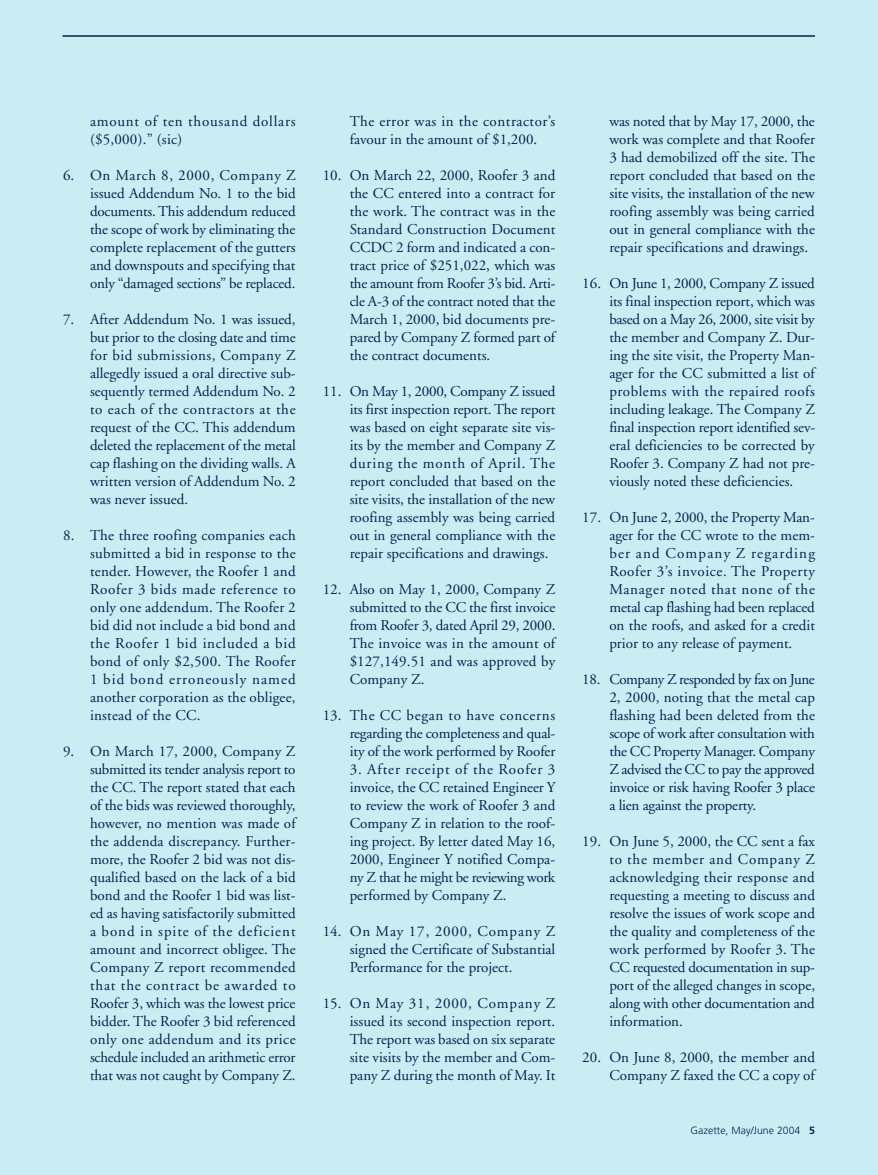
<style>
.page{position:relative;width:878px;height:1175px;background:#fff}
.page>*{position:absolute;margin:0;border:0;box-sizing:border-box;transform-origin:0 0}
.t1{font:15px/18px "Adobe Garamond";color:#00244b;text-align:justify}
.t2{font:15px/18px "Adobe Garamond";letter-spacing:.035em;color:#00244b}
.t3{font:15px/18px "Adobe Garamond";letter-spacing:.05em;color:#00244b}
.t4{font:300 10.5px "Frutiger";color:#00244b}
.s1{font-weight:700}
</style>
<div class="page">
<div style="left:0;top:0;width:878px;height:1174px;background:#ccecf4"></div>
<hr style="left:62px;top:35px;width:753px;height:2px;background:#00244b">
<p class="t3" style="left:90px;top:114px;width:207px">amount of ten thousand dollars ($5,000).” (sic)</p>
<p class="t1" style="left:90px;top:168px;width:207px;text-indent:-27px">6. On March 8, 2000, Company Z issued Addendum No. 1 to the bid documents. This addendum reduced the scope of work by eliminating the complete replacement of the gutters and downspouts and specifying that only “damaged sections” be replaced.</p>
<p class="t1" style="left:90px;top:312px;width:207px;text-indent:-27px">7. After Addendum No. 1 was issued, but prior to the closing date and time for bid submissions, Company Z allegedly issued a oral directive sub&shy;sequently termed Addendum No. 2 to each of the contractors at the request of the CC. This addendum deleted the replacement of the metal cap flashing on the dividing walls. A written version of Addendum No. 2 was never issued.</p>
<p class="t1" style="left:90px;top:528px;width:207px;text-indent:-27px">8. The three roofing companies each submitted a bid in response to the tender. However, the Roofer 1 and Roofer 3 bids made reference to only one addendum. The Roofer 2 bid did not include a bid bond and the Roofer 1 bid included a bid bond of only $2,500. The Roofer 1 bid bond erroneously named another corporation as the obligee, instead of the CC.</p>
<p class="t1" style="left:90px;top:744px;width:207px;text-indent:-27px">9. On March 17, 2000, Company Z submitted its tender analysis report to the CC. The report stated that each of the bids was reviewed thoroughly, however, no mention was made of the addenda discrepancy. Further&shy;more, the Roofer 2 bid was not dis&shy;qualified based on the lack of a bid bond and the Roofer 1 bid was list&shy;ed as having satisfactorily submitted a bond in spite of the deficient amount and incorrect obligee. The Company Z report recommended that the contract be awarded to Roofer 3, which was the lowest price bidder. The Roofer 3 bid referenced only one addendum and its price schedule included an arithmetic error that was not caught by Company Z.</p>
<p class="t2" style="left:350px;top:114px;width:207px">The error was in the contractor’s favour in the amount of $1,200.</p>
<p class="t1" style="left:350px;top:168px;width:207px;text-indent:-27px">10. On March 22, 2000, Roofer 3 and the CC entered into a contract for the work. The contract was in the Standard Construction Document CCDC 2 form and indicated a con&shy;tract price of $251,022, which was the amount from Roofer 3’s bid. Arti&shy;cle A-3 of the contract noted that the March 1, 2000, bid documents pre&shy;pared by Company Z formed part of the contract documents.</p>
<p class="t1" style="left:350px;top:384px;width:207px;text-indent:-27px">11. On May 1, 2000, Company Z issued its first inspection report. The report was based on eight separate site vis&shy;its by the member and Company Z during the month of April. The report concluded that based on the site visits, the installation of the new roofing assembly was being carried out in general compliance with the repair specifications and drawings.</p>
<p class="t1" style="left:350px;top:582px;width:207px;text-indent:-27px">12. Also on May 1, 2000, Company Z submitted to the CC the first invoice from Roofer 3, dated April 29, 2000.<br>The invoice was in the amount of $127,149.51 and was approved by Company Z.</p>
<p class="t1" style="left:350px;top:708px;width:207px;text-indent:-27px">13. The CC began to have concerns regarding the completeness and qual&shy;ity of the work performed by Roofer</p>
<p class="t1" style="left:350px;top:762px;width:207px">3. After receipt of the Roofer 3 invoice, the CC retained Engineer Y to review the work of Roofer 3 and Company Z in relation to the roof&shy;ing project. By letter dated May 16, 2000, Engineer Y notified Compa&shy;ny Z that he might be reviewing work performed by Company Z.</p>
<p class="t1" style="left:350px;top:924px;width:207px;text-indent:-27px">14. On May 17, 2000, Company Z signed the Certificate of Substantial Performance for the project.</p>
<p class="t1" style="left:350px;top:996px;width:207px;text-indent:-27px">15. On May 31, 2000, Company Z issued its second inspection report.<br>The report was based on six separate site visits by the member and Com&shy;pany Z during the month of May. It</p>
<p class="t1" style="left:609px;top:114px;width:207px">was noted that by May 17, 2000, the work was complete and that Roofer 3 had demobilized off the site. The report concluded that based on the site visits, the installation of the new roofing assembly was being carried out in general compliance with the repair specifications and drawings.</p>
<p class="t1" style="left:609px;top:276px;width:207px;text-indent:-27px">16. On June 1, 2000, Company Z issued its final inspection report, which was based on a May 26, 2000, site visit by the member and Company Z. Dur&shy;ing the site visit, the Property Man&shy;ager for the CC submitted a list of problems with the repaired roofs including leakage. The Company Z final inspection report identified sev&shy;eral deficiencies to be corrected by Roofer 3. Company Z had not pre&shy;viously noted these deficiencies.</p>
<p class="t1" style="left:609px;top:510px;width:207px;text-indent:-27px">17. On June 2, 2000, the Property Man&shy;ager for the CC wrote to the mem&shy;ber and Company Z regarding Roofer 3’s invoice. The Property Manager noted that none of the metal cap flashing had been replaced on the roofs, and asked for a credit prior to any release of payment.</p>
<p class="t1" style="left:609px;top:672px;width:207px;text-indent:-27px">18. Company Z responded by fax on June 2, 2000, noting that the metal cap flashing had been deleted from the scope of work after consultation with the CC Property Manager. Company Z advised the CC to pay the approved invoice or risk having Roofer 3 place a lien against the property.</p>
<p class="t1" style="left:609px;top:834px;width:207px;text-indent:-27px">19. On June 5, 2000, the CC sent a fax to the member and Company Z acknowledging their response and requesting a meeting to discuss and resolve the issues of work scope and the quality and completeness of the work performed by Roofer 3. The CC requested documentation in sup&shy;port of the alleged changes in scope, along with other documentation and information.</p>
<p class="t1" style="left:582px;top:1050px;width:234px;text-align:right">20. On June 8, 2000, the member and<br>Company Z faxed the CC a copy of</p>
<p class="t4" style="left:690px;top:1125px;width:126px">Gazette, May/June 2004 <span class="s1">5</span></p>
</div>
